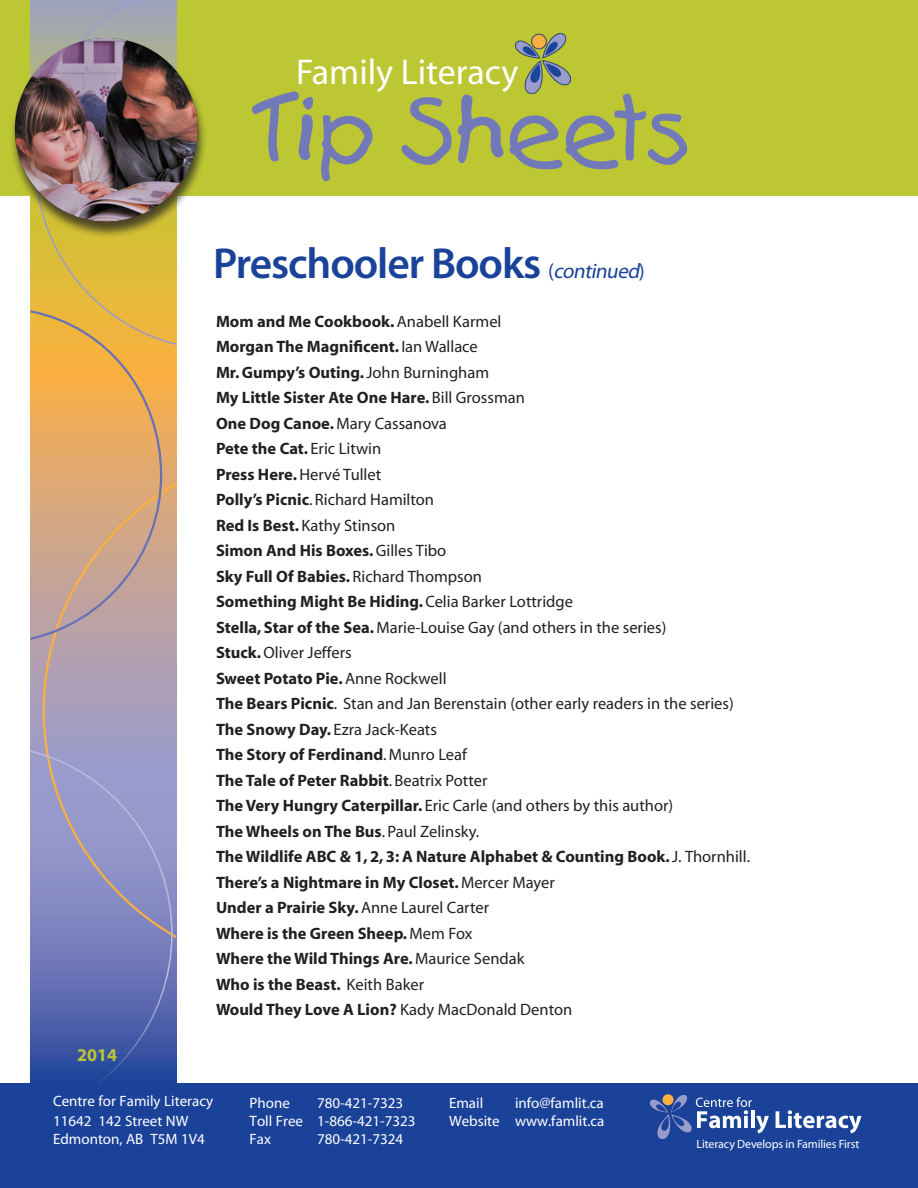
<style>
.page{position:relative;width:918px;height:1188px;background:#fff}
.page>*{position:absolute;margin:0;border:0;box-sizing:border-box;transform-origin:0 0}
.t1{font:97.5px "First Grader";letter-spacing:-.04em;color:#7179b9;scale:1.04 1}
.Heading_1{font:600 43.5px "Myriad Pro";letter-spacing:-.025em;color:#1b4299}
.t2{font:36px "Myriad";color:#fff}
.Paragraph_Style_1{font:700 18px "Myriad";color:#bdc734}
.t3{font:700 16.5px "Myriad";color:#231f20}
.Body_Text_Indent_2{font:16.5px "Myriad";color:#231f20}
.Body_text{font:15px "Myriad";color:#fff}
.t4{font:12px "Myriad";letter-spacing:-.01em;color:#fff}
.s1{font-weight:400;font-size:21px}
.s2{font-weight:400;font-style:italic;font-size:21px}
.s3{font-weight:400}
.s4{font-weight:700}
</style>
<div class="page">
<div style="left:0;top:0;width:918px;height:195px;background:#bdc734"></div>
<svg style="left:30px;top:0;width:147px;height:1083px;background:#c09f80"></svg>
<svg style="left:41px;top:480px;width:137px;height:460px;background:#b0a1b4"></svg>
<svg style="left:34px;top:0;width:143px;height:346px;background:#cbb461"></svg>
<svg style="left:29px;top:749px;width:144px;height:334px;background:#828ac0"></svg>
<svg style="left:30px;top:309px;width:133px;height:332px;background:#daa86f"></svg>
<div style="left:8px;top:40px;width:199px;height:198px;background:#231f20;opacity:.75"></div>
<img style="left:12px;top:35px;width:187px;height:186px">
<img style="left:516px;top:34px;width:54px;height:60px">
<div style="left:0;top:1083px;width:918px;height:105px;background:#1b4299"></div>
<svg style="left:776px;top:1110px;width:86px;height:23px"></svg>
<svg style="left:650px;top:1094px;width:119px;height:45px"></svg>
<p class="t2" style="left:296px;top:54px;width:224px">Family Literacy</p>
<p class="t1" style="left:252px;top:74px;width:421px">Tip Sheets</p>
<p class="Heading_1" style="left:213px;top:236px;width:433px">Preschooler Books <span class="s1">(</span><span class="s2">continued</span><span class="s1">)</span></p>
<p class="Paragraph_Style_1" style="left:77px;top:1045px;width:41px">2014</p>
<p class="t3" style="left:216px;top:313px;width:287px">Mom and Me Cookbook. <span class="s3">Anabell Karmel</span></p>
<p class="t3" style="left:216px;top:338px;width:263px">Morgan The Magnificent. <span class="s3">Ian Wallace</span></p>
<p class="t3" style="left:216px;top:364px;width:275px">Mr. Gumpy’s Outing. <span class="s3">John Burningham</span></p>
<p class="t3" style="left:216px;top:389px;width:310px">My Little Sister Ate One Hare. <span class="s3">Bill Grossman</span></p>
<p class="Body_Text_Indent_2" style="left:216px;top:415px;width:232px"><span class="s4">One Dog Canoe.</span> Mary Cassanova</p>
<p class="t3" style="left:216px;top:440px;width:167px">Pete the Cat. <span class="s3">Eric Litwin</span></p>
<p class="Body_Text_Indent_2" style="left:216px;top:466px;width:167px"><span class="s4">Press Here.</span> Hervé Tullet</p>
<p class="Body_Text_Indent_2" style="left:216px;top:491px;width:220px"><span class="s4">Polly’s Picnic</span>. Richard Hamilton</p>
<p class="Body_Text_Indent_2" style="left:216px;top:517px;width:181px"><span class="s4">Red Is Best.</span> Kathy Stinson</p>
<p class="t3" style="left:216px;top:542px;width:232px">Simon And His Boxes. <span class="s3">Gilles Tibo</span></p>
<p class="t3" style="left:216px;top:568px;width:268px">Sky Full Of Babies. <span class="s3">Richard Thompson</span></p>
<p class="t3" style="left:216px;top:593px;width:359px">Something Might Be Hiding. <span class="s3">Celia Barker Lottridge</span></p>
<p class="Body_Text_Indent_2" style="left:216px;top:619px;width:452px"><span class="s4">Stella, Star of the Sea.</span> Marie-Louise Gay (and others in the series)</p>
<p class="Body_Text_Indent_2" style="left:216px;top:644px;width:137px"><span class="s4">Stuck.</span> Oliver Jeffers</p>
<p class="t3" style="left:216px;top:670px;width:232px">Sweet Potato Pie. <span class="s3">Anne Rockwell</span></p>
<p class="Body_Text_Indent_2" style="left:216px;top:695px;width:519px"><span class="s4">The Bears Picnic</span>. Stan and Jan Berenstain (other early readers in the series)</p>
<p class="Body_Text_Indent_2" style="left:216px;top:721px;width:222px"><span class="s4">The Snowy Day.</span> Ezra Jack-Keats</p>
<p class="t3" style="left:216px;top:746px;width:252px">The Story of Ferdinand<span class="s3">. Munro Leaf</span></p>
<p class="t3" style="left:216px;top:772px;width:273px">The Tale of Peter Rabbit<span class="s3">. Beatrix Potter</span></p>
<p class="Body_Text_Indent_2" style="left:216px;top:797px;width:459px"><span class="s4">The Very Hungry Caterpillar.</span> Eric Carle (and others by this author)</p>
<p class="t3" style="left:216px;top:823px;width:265px">The Wheels on The Bus<span class="s3">. Paul Zelinsky.</span></p>
<p class="t3" style="left:216px;top:848px;width:536px">The Wildlife ABC &amp; 1, 2, 3: A Nature Alphabet &amp; Counting Book. <span class="s3">J. Thornhill.</span></p>
<p class="t3" style="left:216px;top:874px;width:340px">There’s a Nightmare in My Closet. <span class="s3">Mercer Mayer</span></p>
<p class="t3" style="left:216px;top:899px;width:275px">Under a Prairie Sky. <span class="s3">Anne Laurel Carter</span></p>
<p class="t3" style="left:216px;top:925px;width:258px">Where is the Green Sheep. <span class="s3">Mem Fox</span></p>
<p class="t3" style="left:216px;top:950px;width:310px">Where the Wild Things Are. <span class="s3">Maurice Sendak</span></p>
<p class="t3" style="left:216px;top:976px;width:210px">Who is the Beast. <span class="s3">Keith Baker</span></p>
<p class="t3" style="left:216px;top:1001px;width:358px">Would They Love A Lion? <span class="s3">Kady MacDonald Denton</span></p>
<p class="Body_text" style="left:53px;top:1094px;width:162px">Centre for Family Literacy</p>
<p class="Body_text" style="left:53px;top:1113px;width:137px">11642 142 Street NW</p>
<p class="Body_text" style="left:53px;top:1131px;width:153px">Edmonton, AB T5M 1V4</p>
<p class="Body_text" style="left:250px;top:1095px;width:42px">Phone</p>
<p class="Body_text" style="left:317px;top:1095px;width:88px">780-421-7323</p>
<p class="Body_text" style="left:250px;top:1113px;width:167px">Toll Free 1-866-421-7323</p>
<p class="Body_text" style="left:250px;top:1131px;width:23px">Fax</p>
<p class="Body_text" style="left:317px;top:1131px;width:88px">780-421-7324</p>
<p class="Body_text" style="left:449px;top:1095px;width:36px">Email</p>
<p class="Body_text" style="left:515px;top:1095px;width:90px">info@famlit.ca</p>
<p class="Body_text" style="left:449px;top:1113px;width:157px">Website www.famlit.ca</p>
<p class="t4" style="left:697px;top:1138px;width:164px">Literacy Develops in Families First</p>
</div>
